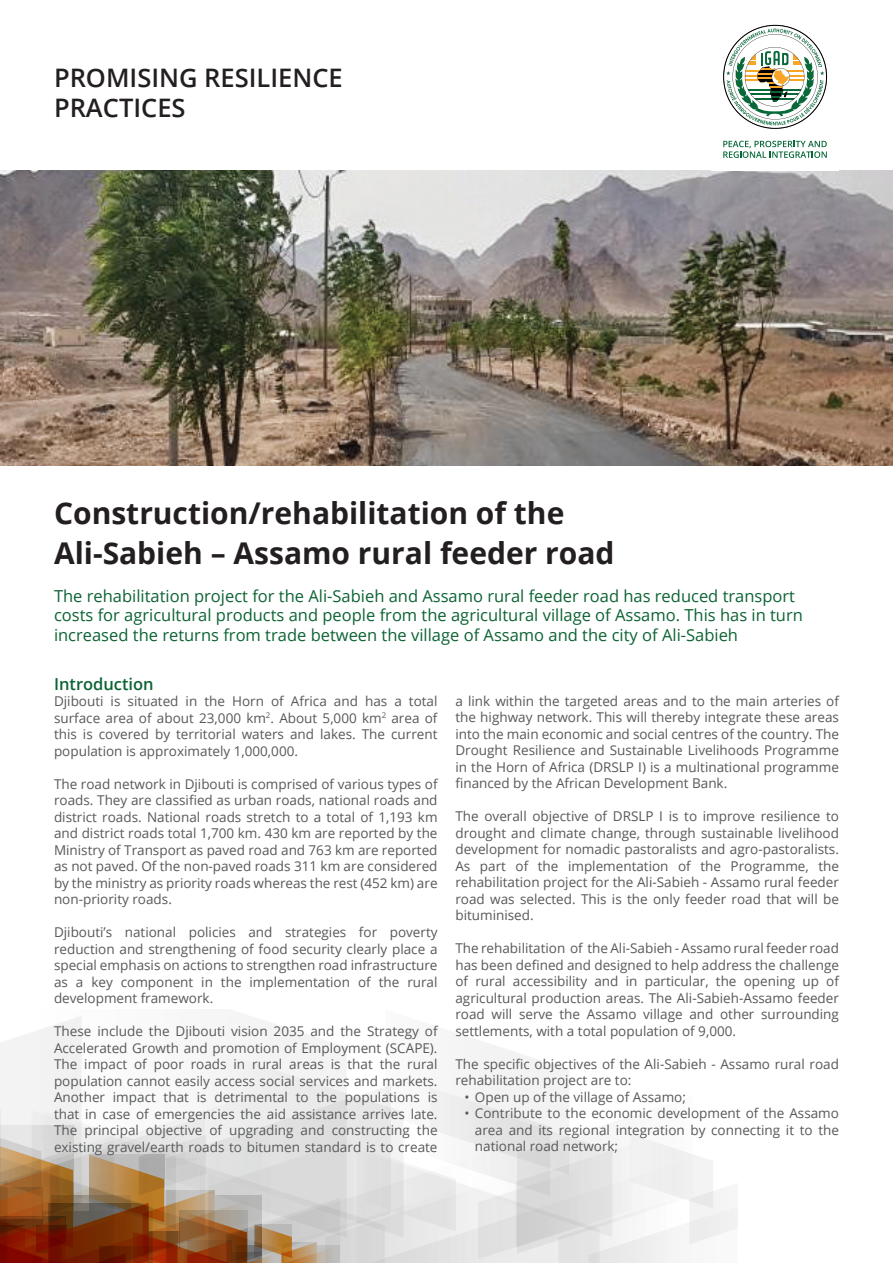
<style>
.page{position:relative;width:893px;height:1263px;background:#fff}
.page>*{position:absolute;margin:0;border:0;box-sizing:border-box;transform-origin:0 0}
.t1{font:700 30px/40.5px "Open Sans";color:#231f20}
.t2{font:600 25.5px/30.6px "Open Sans";color:#231f20}
.t3{font:16.5px/19.5px "Open Sans";color:#0c6333}
.t4{font:600 16.5px "Open Sans";color:#0c6333}
.t5{font:13.5px/16.5px "Open Sans";color:#57585a;text-align:justify}
</style>
<div class="page">
<svg style="left:0;top:1014px;width:738px;height:249px"></svg>
<img style="left:0;top:170px;width:893px;height:296px">
<svg style="left:723px;top:141px;width:104px;height:17px"></svg>
<svg style="left:723px;top:25px;width:104px;height:104px"></svg>
<h2 class="t2" style="left:54px;top:62px;width:290px">PROMISING RESILIENCE<br>PRACTICES</h2>
<h1 class="t1" style="left:54px;top:492px;width:562px">Construction/rehabilitation of the<br>Ali-Sabieh – Assamo rural feeder road</h1>
<p class="t3" style="left:54px;top:585px;width:750px">The rehabilitation project for the Ali-Sabieh and Assamo rural feeder road has reduced transport costs for agricultural products and people from the agricultural village of Assamo. This has in turn increased the returns from trade between the village of Assamo and the city of Ali-Sabieh</p>
<p class="t4" style="left:54px;top:672px;width:101px">Introduction</p>
<p class="t5" style="left:54px;top:693px;width:385px">Djibouti is situated in the Horn of Africa and has a total surface area of about 23,000 km<sup>2</sup>. About 5,000 km<sup>2</sup> area of this is covered by territorial waters and lakes. The current population is approximately 1,000,000.</p>
<p class="t5" style="left:54px;top:775px;width:385px">The road network in Djibouti is comprised of various types of roads. They are classified as urban roads, national roads and district roads. National roads stretch to a total of 1,193 km and district roads total 1,700 km. 430 km are reported by the Ministry of Transport as paved road and 763 km are reported as not paved. Of the non-paved roads 311 km are considered by the ministry as priority roads whereas the rest (452 km) are non-priority roads.</p>
<p class="t5" style="left:54px;top:924px;width:385px">Djibouti’s national policies and strategies for poverty reduction and strengthening of food security clearly place a special emphasis on actions to strengthen road infrastructure as a key component in the implementation of the rural development framework.</p>
<p class="t5" style="left:54px;top:1023px;width:385px">These include the Djibouti vision 2035 and the Strategy of Accelerated Growth and promotion of Employment (SCAPE).<br>The impact of poor roads in rural areas is that the rural population cannot easily access social services and markets.<br>Another impact that is detrimental to the populations is that in case of emergencies the aid assistance arrives late.<br>The principal objective of upgrading and constructing the existing gravel/earth roads to bitumen standard is to create</p>
<p class="t5" style="left:455px;top:692px;width:385px">a link within the targeted areas and to the main arteries of the highway network. This will thereby integrate these areas into the main economic and social centres of the country. The Drought Resilience and Sustainable Livelihoods Programme in the Horn of Africa (DRSLP I) is a multinational programme financed by the African Development Bank.</p>
<p class="t5" style="left:455px;top:808px;width:385px">The overall objective of DRSLP I is to improve resilience to drought and climate change, through sustainable livelihood development for nomadic pastoralists and agro-pastoralists.<br>As part of the implementation of the Programme, the rehabilitation project for the Ali-Sabieh - Assamo rural feeder road was selected. This is the only feeder road that will be bituminised.</p>
<p class="t5" style="left:455px;top:939px;width:385px">The rehabilitation of the Ali-Sabieh - Assamo rural feeder road has been defined and designed to help address the challenge of rural accessibility and in particular, the opening up of agricultural production areas. The Ali-Sabieh-Assamo feeder road will serve the Assamo village and other surrounding settlements, with a total population of 9,000.</p>
<p class="t5" style="left:455px;top:1055px;width:385px">The specific objectives of the Ali-Sabieh - Assamo rural road rehabilitation project are to:</p>
<p class="t5" style="left:464px;top:1088px;width:223px">• Open up of the village of Assamo;</p>
<p class="t5" style="left:475px;top:1104px;width:366px;text-indent:-11px">• Contribute to the economic development of the Assamo area and its regional integration by connecting it to the national road network;</p>
</div>
